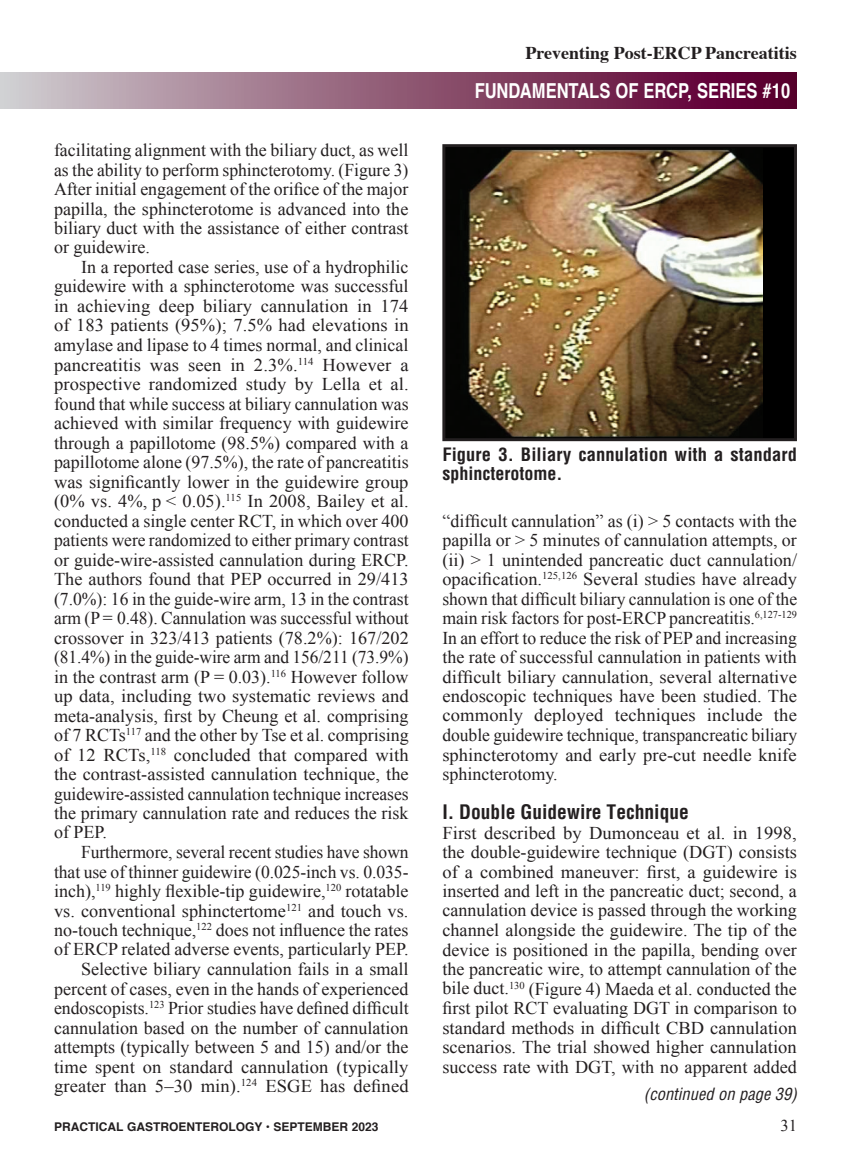
<style>
.page{position:relative;width:851px;height:1161px;background:#fff}
.page>*{position:absolute;margin:0;border:0;box-sizing:border-box;transform-origin:0 0}
.t1{font:700 20.7px "Helvetica";color:#fff;scale:.8 1}
.A_Subhead_first_line_only{font:700 condensed 19.5px "Helvetica LT Std";color:#231f20}
.A_Body_Copy{font:18px/19.5px "Times New Roman";color:#231f20;text-align:justify}
.A_Body_Copy-1st_P{font:18px/19.5px "Times New Roman";color:#231f20;text-align:justify}
.A_Figure_Bold{font:700 condensed 18px/19.5px "Helvetica LT Std";letter-spacing:.005em;color:#231f20}
.t2{font:700 18px "Times";color:#231f20}
.Continued_On{font:italic condensed 16.5px "Helvetica LT Std";color:#231f20}
.t3{font:16.5px "Times New Roman";color:#231f20}
.t4{font:700 12px "Helvetica";color:#231f20}
</style>
<div class="page">
<div style="left:0;top:73px;width:796px;height:35px;background:linear-gradient(to right,#cec9cc,#550025)"></div>
<div style="left:444px;top:146px;width:351px;height:294px;background:#000"></div>
<img style="left:461px;top:148px;width:301px;height:289px">
<div style="left:442px;top:144px;width:355px;height:297px;border:3px solid #231f20"></div>
<p class="t2" style="left:525px;top:35px;width:273px">Preventing Post-ERCP Pancreatitis</p>
<p class="A_Body_Copy-1st_P" style="left:54px;top:140px;width:356px">facilitating alignment with the biliary duct, as well as the ability to perform sphincterotomy. (Figure 3)<br>After initial engagement of the orifice of the major papilla, the sphincterotome is advanced into the biliary duct with the assistance of either contrast or guidewire.</p>
<p class="A_Body_Copy" style="left:54px;top:257px;width:356px;text-indent:27px">In a reported case series, use of a hydrophilic guidewire with a sphincterotome was successful in achieving deep biliary cannulation in 174 of 183 patients (95%); 7.5% had elevations in amylase and lipase to 4 times normal, and clinical pancreatitis was seen in 2.3%.<sup>114</sup> However a prospective randomized study by Lella et al. found that while success at biliary cannulation was achieved with similar frequency with guidewire through a papillotome (98.5%) compared with a papillotome alone (97.5%), the rate of pancreatitis was significantly lower in the guidewire group (0% vs. 4%, p &lt; 0.05).<sup>115</sup> In 2008, Bailey et al. conducted a single center RCT, in which over 400 patients were randomized to either primary contrast or guide-wire-assisted cannulation during ERCP.<br>The authors found that PEP occurred in 29/413 (7.0%): 16 in the guide-wire arm, 13 in the contrast arm (P = 0.48). Cannulation was successful without crossover in 323/413 patients (78.2%): 167/202 (81.4%) in the guide-wire arm and 156/211 (73.9%) in the contrast arm (P = 0.03).<sup>116</sup> However follow up data, including two systematic reviews and meta-analysis, first by Cheung et al. comprising of 7 RCTs<sup>117</sup> and the other by Tse et al. comprising of 12 RCTs,<sup>118</sup> concluded that compared with the contrast-assisted cannulation technique, the guidewire-assisted cannulation technique increases the primary cannulation rate and reduces the risk of PEP.</p>
<p class="A_Body_Copy" style="left:54px;top:842px;width:356px;text-indent:27px">Furthermore, several recent studies have shown that use of thinner guidewire (0.025-inch vs. 0.035- inch),<sup>119</sup> highly flexible-tip guidewire,<sup>120</sup> rotatable vs. conventional sphinctertome<sup>121</sup> and touch vs. no-touch technique,<sup>122</sup> does not influence the rates of ERCP related adverse events, particularly PEP.</p>
<p class="A_Body_Copy" style="left:54px;top:959px;width:356px;text-indent:27px">Selective biliary cannulation fails in a small percent of cases, even in the hands of experienced endoscopists.<sup>123</sup> Prior studies have defined difficult cannulation based on the number of cannulation attempts (typically between 5 and 15) and/or the time spent on standard cannulation (typically greater than 5–30 min).<sup>124</sup> ESGE has defined</p>
<p class="t1" style="left:474px;top:74px;width:396px">FUNDAMENTALS OF ERCP, SERIES #10</p>
<p class="A_Figure_Bold" style="left:442px;top:444px;width:356px">Figure 3. Biliary cannulation with a standard sphincterotome.</p>
<p class="A_Body_Copy" style="left:442px;top:510px;width:356px">“difficult cannulation” as (i) &gt; 5 contacts with the papilla or &gt; 5 minutes of cannulation attempts, or (ii) &gt; 1 unintended pancreatic duct cannulation/ opacification.<sup>125,126</sup> Several studies have already shown that difficult biliary cannulation is one of the main risk factors for post-ERCP pancreatitis.<sup>6,127-129<br></sup>In an effort to reduce the risk of PEP and increasing the rate of successful cannulation in patients with difficult biliary cannulation, several alternative endoscopic techniques have been studied. The commonly deployed techniques include the double guidewire technique, transpancreatic biliary sphincterotomy and early pre-cut needle knife sphincterotomy.</p>
<p class="A_Subhead_first_line_only" style="left:442px;top:800px;width:248px">I. Double Guidewire Technique</p>
<p class="A_Body_Copy-1st_P" style="left:442px;top:822px;width:356px">First described by Dumonceau et al. in 1998, the double-guidewire technique (DGT) consists of a combined maneuver: first, a guidewire is inserted and left in the pancreatic duct; second, a cannulation device is passed through the working channel alongside the guidewire. The tip of the device is positioned in the papilla, bending over the pancreatic wire, to attempt cannulation of the bile duct.<sup>130</sup> (Figure 4) Maeda et al. conducted the first pilot RCT evaluating DGT in comparison to standard methods in difficult CBD cannulation scenarios. The trial showed higher cannulation success rate with DGT, with no apparent added</p>
<p class="Continued_On" style="left:644px;top:1084px;width:154px">(continued on page 39)</p>
<p class="t4" style="left:54px;top:1117px;width:326px">PRACTICAL GASTROENTEROLOGY • SEPTEMBER 2023</p>
<p class="t3" style="left:780px;top:1114px;width:18px">31</p>
</div>
